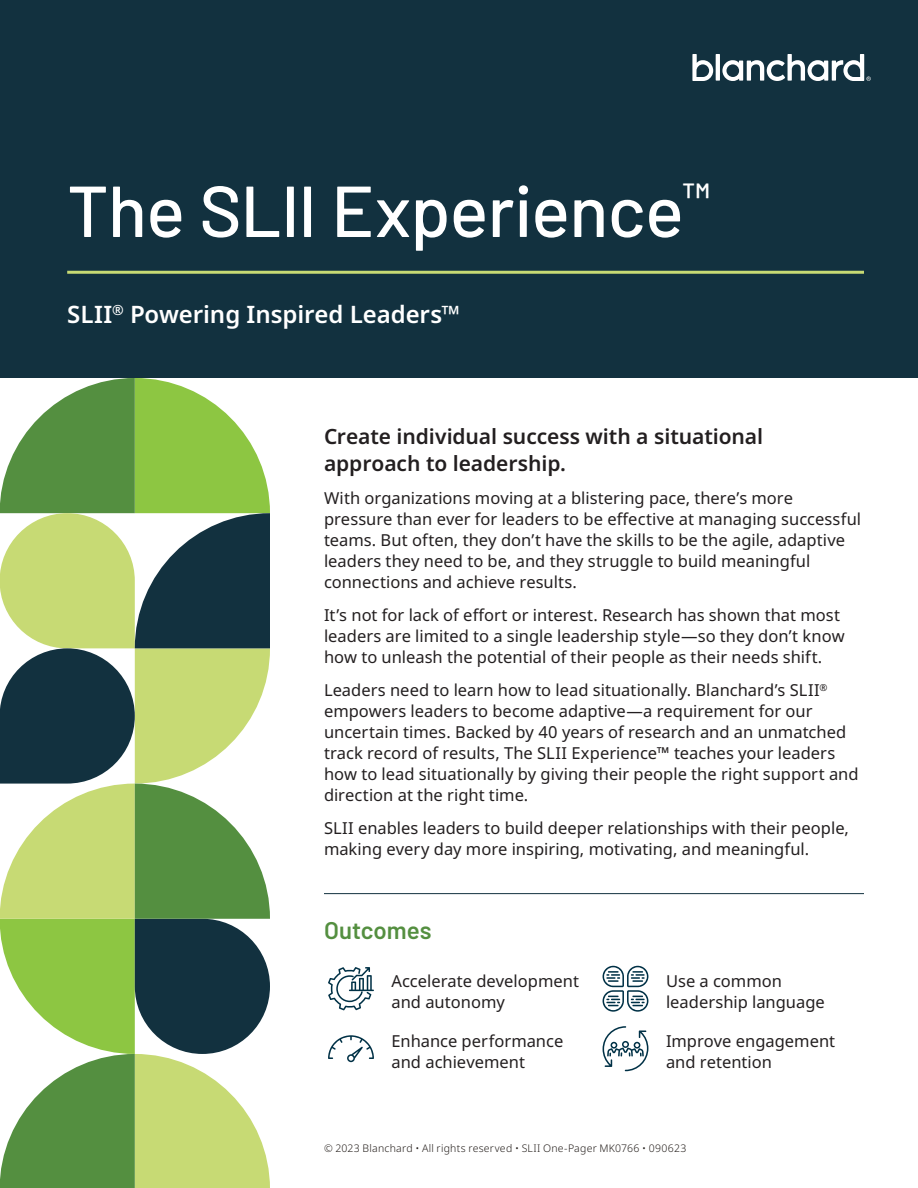
<style>
.page{position:relative;width:918px;height:1188px;background:#fff}
.page>*{position:absolute;margin:0;border:0;box-sizing:border-box;transform-origin:0 0}
.Doc_Title{font:500 72px "Barlow";letter-spacing:-.01em;color:#fff}
.Doc_Subhead{font:600 24px "Noto Sans";color:#fff}
.Outcomes{font:600 24px "Barlow";color:#548f40}
.Body_Copy{font:600 21px/27px "Noto Sans";letter-spacing:-.005em;color:#231f20}
.Body_Copy-2{font:16.5px/21px "Noto Sans";color:#231f20}
.Outcome_Bullets{font:16.5px/21px "Noto Sans";color:#231f20}
.t1{font:300 10.5px "Noto Sans";letter-spacing:.02em;color:#241e1b}
</style>
<div class="page">
<div style="left:0;top:0;width:918px;height:378px;background:#12313f"></div>
<svg style="left:0;top:378px;width:270px;height:810px"></svg>
<svg style="left:692px;top:54px;width:21px;height:27px"></svg>
<hr style="left:716px;top:54px;width:4px;height:27px;background:#fff">
<svg style="left:722px;top:54px;width:149px;height:27px"></svg>
<hr style="left:324px;top:893px;width:540px;height:1px;background:#12313f">
<svg style="left:328px;top:967px;width:46px;height:43px"></svg>
<svg style="left:328px;top:1035px;width:46px;height:27px"></svg>
<svg style="left:603px;top:966px;width:45px;height:46px"></svg>
<svg style="left:603px;top:1026px;width:45px;height:45px"></svg>
<hr style="left:67px;top:271px;width:797px;height:3px;background:#c7da74">
<p class="Doc_Title" style="left:67px;top:159px;width:645px">The SLII Experience<sup>™</sup></p>
<p class="Doc_Subhead" style="left:67px;top:300px;width:395px">SLII<sup>®</sup> Powering Inspired Leaders™</p>
<p class="Body_Copy" style="left:324px;top:423px;width:441px">Create individual success with a situational approach to leadership.</p>
<p class="Body_Copy-2" style="left:324px;top:488px;width:539px">With organizations moving at a blistering pace, there’s more pressure than ever for leaders to be effective at managing successful teams. But often, they don’t have the skills to be the agile, adaptive leaders they need to be, and they struggle to build meaningful connections and achieve results.</p>
<p class="Body_Copy-2" style="left:324px;top:605px;width:522px">It’s not for lack of effort or interest. Research has shown that most leaders are limited to a single leadership style—so they don’t know how to unleash the potential of their people as their needs shift.</p>
<p class="Body_Copy-2" style="left:324px;top:680px;width:536px">Leaders need to learn how to lead situationally. Blanchard’s SLII<sup>® </sup>empowers leaders to become adaptive—a requirement for our uncertain times. Backed by 40 years of research and an unmatched track record of results, The SLII Experience™ teaches your leaders how to lead situationally by giving their people the right support and direction at the right time.</p>
<p class="Body_Copy-2" style="left:324px;top:818px;width:527px">SLII enables leaders to build deeper relationships with their people, making every day more inspiring, motivating, and meaningful.</p>
<p class="Outcomes" style="left:324px;top:912px;width:109px">Outcomes</p>
<p class="Outcome_Bullets" style="left:392px;top:971px;width:189px">Accelerate development and autonomy</p>
<p class="Outcome_Bullets" style="left:392px;top:1031px;width:173px">Enhance performance and achievement</p>
<p class="Outcome_Bullets" style="left:666px;top:971px;width:160px">Use a common leadership language</p>
<p class="Outcome_Bullets" style="left:666px;top:1031px;width:171px">Improve engagement and retention</p>
<p class="t1" style="left:324px;top:1142px;width:364px">© 2023 Blanchard • All rights reserved • SLII One-Pager MK0766 • 090623</p>
</div>
